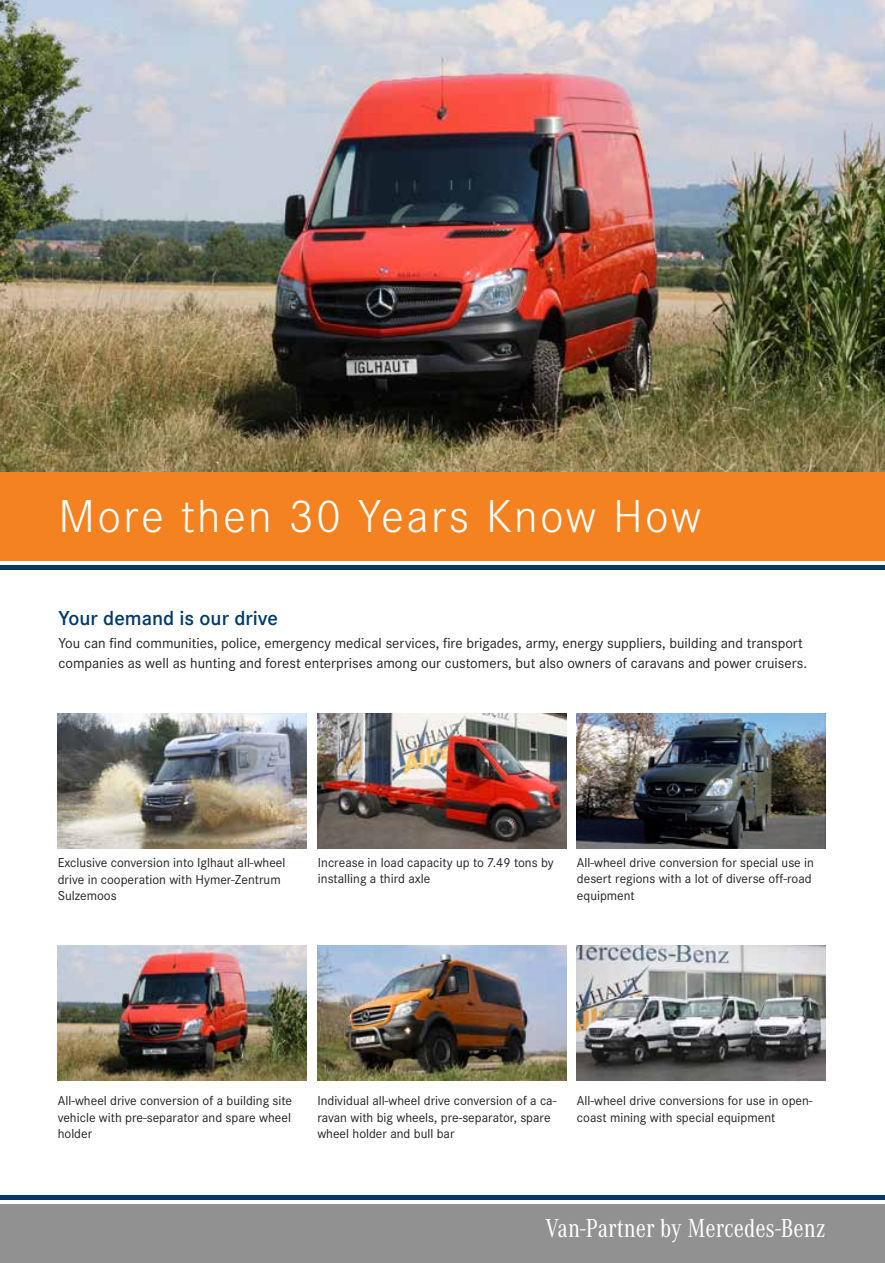
<style>
.page{position:relative;width:885px;height:1263px;background:#fff}
.page>*{position:absolute;margin:0;border:0;box-sizing:border-box;transform-origin:0 0}
.t1{font:300 48px "Corporate S";letter-spacing:.05em;color:#fff}
.t2{font:27px "Corporate A Con";color:#fff}
.t3{font:600 21px "Corporate S";color:#003967}
.t4{font:15px/19.5px "Corporate S";color:#231f20}
.t5{font:13.5px/16.5px "Corporate S";color:#231f20}
</style>
<div class="page">
<img style="left:0;top:0;width:884px;height:472px">
<div style="left:0;top:1204px;width:884px;height:59px;background:#919191"></div>
<hr style="left:0;top:1196px;width:884px;height:4px;background:#003967">
<hr style="left:0;top:565px;width:884px;height:4px;background:#003967">
<div style="left:0;top:472px;width:884px;height:88px;background:#f58220"></div>
<img style="left:58px;top:713px;width:248px;height:135px">
<img style="left:318px;top:713px;width:248px;height:135px">
<img style="left:577px;top:713px;width:248px;height:135px">
<img style="left:58px;top:946px;width:248px;height:135px">
<img style="left:317px;top:946px;width:249px;height:135px">
<img style="left:577px;top:946px;width:248px;height:135px">
<h1 class="t1" style="left:58px;top:489px;width:644px">More then 30 Years Know How</h1>
<h3 class="t3" style="left:58px;top:606px;width:221px">Your demand is our drive</h3>
<p class="t4" style="left:58px;top:634px;width:750px">You can find communities, police, emergency medical services, fire brigades, army, energy suppliers, building and transport companies as well as hunting and forest enterprises among our customers, but also owners of caravans and power cruisers.</p>
<p class="t5" style="left:58px;top:854px;width:229px">Exclusive conversion into Iglhaut all-wheel drive in cooperation with Hymer-Zentrum<br>Sulzemoos</p>
<p class="t5" style="left:318px;top:854px;width:237px">Increase in load capacity up to 7.49 tons by installing a third axle</p>
<p class="t5" style="left:577px;top:854px;width:238px">All-wheel drive conversion for special use in desert regions with a lot of diverse off-road equipment</p>
<p class="t5" style="left:58px;top:1092px;width:236px;text-align:justify">All-wheel drive conversion of a building site vehicle with pre-separator and spare wheel holder</p>
<p class="t5" style="left:317px;top:1092px;width:240px">Individual all-wheel drive conversion of a ca&shy;ravan with big wheels, pre-separator, spare wheel holder and bull bar</p>
<p class="t5" style="left:577px;top:1092px;width:237px">All-wheel drive conversions for use in open&shy;coast mining with special equipment</p>
<h2 class="t2" style="left:545px;top:1213px;width:282px">Van-Partner by Mercedes-Benz</h2>
</div>
